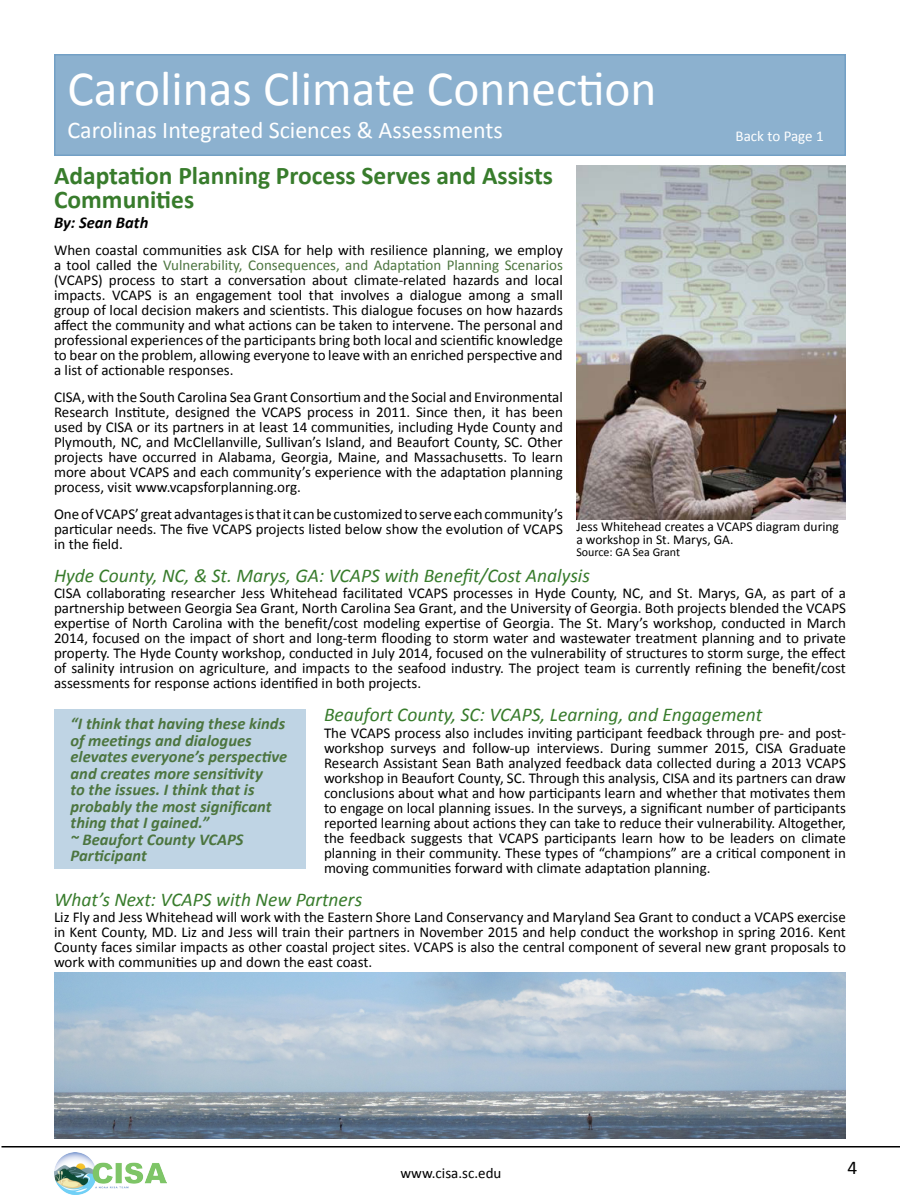
<style>
.page{position:relative;width:900px;height:1200px;background:#fff}
.page>*{position:absolute;margin:0;border:0;box-sizing:border-box;transform-origin:0 0}
.t1{font:49.5px "Calibri";color:#fff}
.t2{font:700 25.5px/24px "Calibri";color:#387c2c}
.t3{font:24px "Calibri";color:#fff}
.t4{font:italic 19.5px "Calibri";color:#387c2c}
.t5{font:19.5px "Calibri";color:#000}
.t6{font:italic 700 16.5px/16.5px "Calibri";color:#4c753f}
.t7{font:italic 700 16.5px "Calibri";color:#000}
.t8{font:15px/15px "Calibri";color:#000;text-align:justify}
.t9{font:15px "Calibri";color:#fff}
.t10{font:13.5px/13.5px "Calibri";color:#000}
.t11{font:12px "Calibri";color:#000}
.s1{color:#4c753f}
</style>
<div class="page">
<img style="left:54px;top:1152px;width:112px;height:43px">
<div style="left:55px;top:55px;width:790px;height:100px;background:#8cb1cf"></div>
<div style="left:54px;top:54px;width:792px;height:102px;border:2px solid #73a0c5"></div>
<hr style="left:2px;top:1146px;width:898px;height:2px;background:#000">
<div style="left:54px;top:710px;width:252px;height:159px;background:#bfd4e4"></div>
<img style="left:576px;top:165px;width:270px;height:355px">
<img style="left:54px;top:972px;width:792px;height:166px">
<h1 class="t1" style="left:68px;top:57px;width:591px">Carolinas Climate Connection</h1>
<h3 class="t3" style="left:68px;top:114px;width:437px">Carolinas Integrated Sciences &amp; Assessments</h3>
<p class="t9" style="left:736px;top:127px;width:90px">Back to Page 1</p>
<h2 class="t2" style="left:54px;top:164px;width:501px">Adaptation Planning Process Serves and Assists<br>Communities</h2>
<p class="t7" style="left:54px;top:212px;width:96px">By: Sean Bath</p>
<p class="t8" style="left:54px;top:242px;width:510px">When coastal communities ask CISA for help with resilience planning, we employ a tool called the <span class="s1">Vulnerability, Consequences, and Adaptation Planning Scenarios </span>(VCAPS) process to start a conversation about climate-related hazards and local impacts. VCAPS is an engagement tool that involves a dialogue among a small group of local decision makers and scientists. This dialogue focuses on how hazards affect the community and what actions can be taken to intervene. The personal and professional experiences of the participants bring both local and scientific knowledge to bear on the problem, allowing everyone to leave with an enriched perspective and a list of actionable responses.</p>
<p class="t8" style="left:54px;top:389px;width:510px">CISA, with the South Carolina Sea Grant Consortium and the Social and Environmental Research Institute, designed the VCAPS process in 2011. Since then, it has been used by CISA or its partners in at least 14 communities, including Hyde County and Plymouth, NC, and McClellanville, Sullivan’s Island, and Beaufort County, SC. Other projects have occurred in Alabama, Georgia, Maine, and Massachusetts. To learn more about VCAPS and each community’s experience with the adaptation planning process, visit www.vcapsforplanning.org.</p>
<p class="t8" style="left:54px;top:506px;width:510px">One of VCAPS’ great advantages is that it can be customized to serve each community’s particular needs. The five VCAPS projects listed below show the evolution of VCAPS in the field.</p>
<h3 class="t4" style="left:54px;top:562px;width:538px">Hyde County, NC, &amp; St. Marys, GA: VCAPS with Benefit/Cost Analysis</h3>
<p class="t8" style="left:54px;top:586px;width:794px">CISA collaborating researcher Jess Whitehead facilitated VCAPS processes in Hyde County, NC, and St. Marys, GA, as part of a partnership between Georgia Sea Grant, North Carolina Sea Grant, and the University of Georgia. Both projects blended the VCAPS expertise of North Carolina with the benefit/cost modeling expertise of Georgia. The St. Mary’s workshop, conducted in March 2014, focused on the impact of short and long-term flooding to storm water and wastewater treatment planning and to private property. The Hyde County workshop, conducted in July 2014, focused on the vulnerability of structures to storm surge, the effect of salinity intrusion on agriculture, and impacts to the seafood industry. The project team is currently refining the benefit/cost assessments for response actions identified in both projects.</p>
<h3 class="t4" style="left:324px;top:701px;width:440px">Beaufort County, SC: VCAPS, Learning, and Engagement</h3>
<p class="t8" style="left:324px;top:725px;width:523px">The VCAPS process also includes inviting participant feedback through pre- and post&shy;workshop surveys and follow-up interviews. During summer 2015, CISA Graduate Research Assistant Sean Bath analyzed feedback data collected during a 2013 VCAPS workshop in Beaufort County, SC. Through this analysis, CISA and its partners can draw conclusions about what and how participants learn and whether that motivates them to engage on local planning issues. In the surveys, a significant number of participants reported learning about actions they can take to reduce their vulnerability. Altogether, the feedback suggests that VCAPS participants learn how to be leaders on climate planning in their community. These types of “champions” are a critical component in moving communities forward with climate adaptation planning.</p>
<h3 class="t4" style="left:54px;top:886px;width:310px">What’s Next: VCAPS with New Partners</h3>
<p class="t8" style="left:54px;top:910px;width:794px">Liz Fly and Jess Whitehead will work with the Eastern Shore Land Conservancy and Maryland Sea Grant to conduct a VCAPS exercise in Kent County, MD. Liz and Jess will train their partners in November 2015 and help conduct the workshop in spring 2016. Kent County faces similar impacts as other coastal project sites. VCAPS is also the central component of several new grant proposals to work with communities up and down the east coast.</p>
<p class="t10" style="left:576px;top:519px;width:264px">Jess Whitehead creates a VCAPS diagram during a workshop in St. Marys, GA.</p>
<p class="t11" style="left:576px;top:545px;width:105px">Source: GA Sea Grant</p>
<p class="t6" style="left:70px;top:716px;width:218px">“I think that having these kinds of meetings and dialogues elevates everyone’s perspective and creates more sensitivity<br>to the issues. I think that is probably the most significant thing that I gained.”<br>~ Beaufort County VCAPS<br>Participant</p>
<p class="t8" style="left:400px;top:1165px;width:102px">www.cisa.sc.edu</p>
<h3 class="t5" style="left:848px;top:1155px;width:11px">4</h3>
</div>
